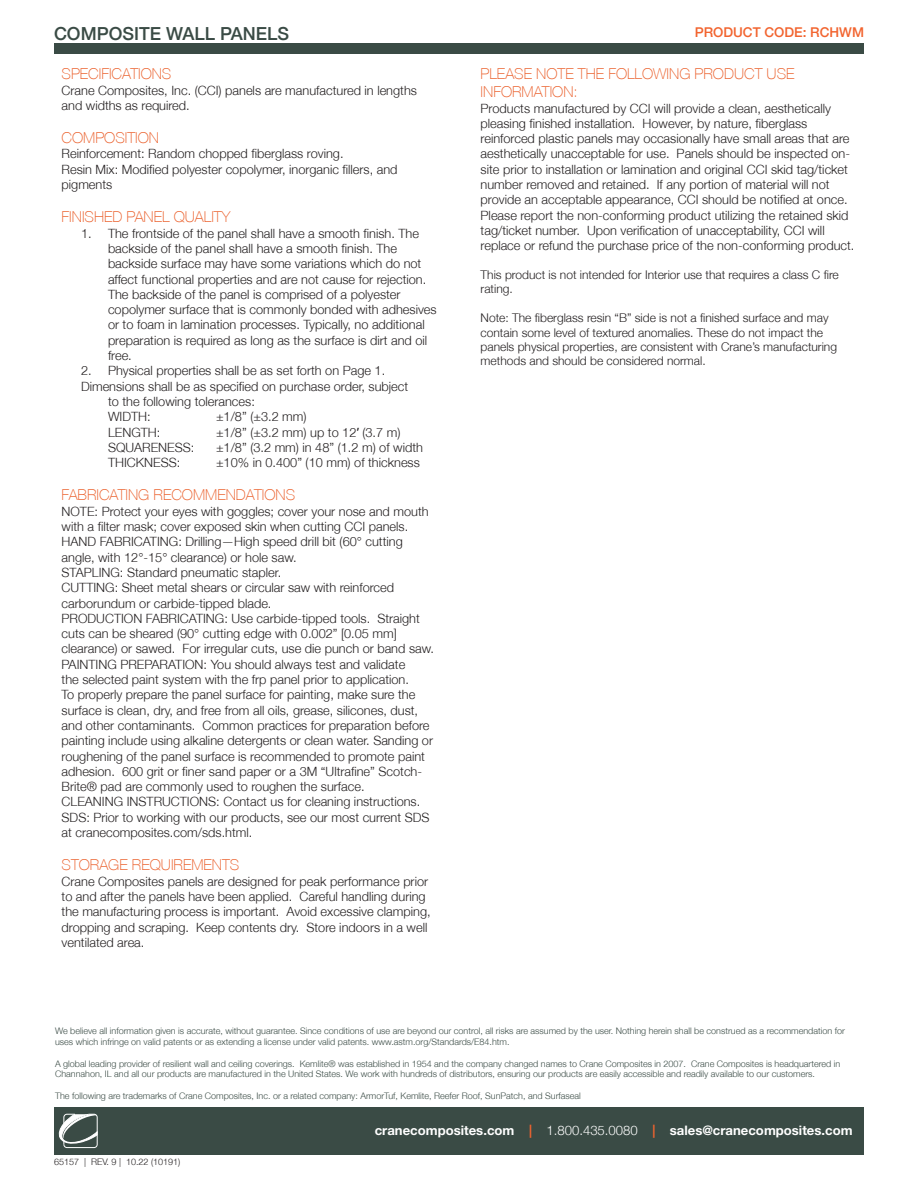
<style>
.page{position:relative;width:918px;height:1188px;background:#fff}
.page>*{position:absolute;margin:0;border:0;box-sizing:border-box;transform-origin:0 0}
.t1{font:500 18px "Helvetica Neue LT";color:#3a4b45}
.t2{font:100 15px/18px "Helvetica Neue LT";color:#ea5b25}
.t3{font:500 13.5px "Helvetica Neue LT";color:#f2642f}
.t4{font:700 13.2px "Helvetica Neue LT Std";color:#fff}
.t5{font:300 12.75px/15.3px "Helvetica Neue";color:#231f20}
.t6{font:300 12px/14.4px "Helvetica Neue";color:#231f20}
.t7{font:300 9px/10.8px "Helvetica Neue";color:#3a4b45}
.t8{font:300 9px "Helvetica Neue";color:#231f20}
.s1{font-family:"Arial";font-weight:400}
.s2{color:#f2642f}
.s3{font-family:"Helvetica Neue";font-weight:300}
</style>
<div class="page">
<div style="left:54px;top:1107px;width:810px;height:48px;background:#3a4b45"></div>
<svg style="left:58px;top:1113px;width:40px;height:35px"></svg>
<div style="left:54px;top:43px;width:810px;height:11px;background:#3a4b45"></div>
<p class="t1" style="left:54px;top:23px;width:237px">COMPOSITE WALL PANELS</p>
<p class="t3" style="left:695px;top:24px;width:171px">PRODUCT CODE: RCHWM</p>
<p class="t2" style="left:62px;top:65px;width:111px">SPECIFICATIONS</p>
<p class="t5" style="left:62px;top:82px;width:357px">Crane Composites, Inc. (CCI) panels are manufactured in lengths and widths as required.</p>
<p class="t2" style="left:62px;top:129px;width:99px">COMPOSITION</p>
<p class="t5" style="left:62px;top:146px;width:338px">Reinforcement: Random chopped fiberglass roving.<br>Resin Mix: Modified polyester copolymer, inorganic fillers, and pigments</p>
<p class="t2" style="left:62px;top:208px;width:170px">FINISHED PANEL QUALITY</p>
<p class="t5" style="left:108px;top:225px;width:330px;text-indent:-27px">1. The frontside of the panel shall have a smooth finish. The backside of the panel shall have a smooth finish. The backside surface may have some variations which do not affect functional properties and are not cause for rejection.<br>The backside of the panel is comprised of a polyester copolymer surface that is commonly bonded with adhesives or to foam in lamination processes. Typically, no additional preparation is required as long as the surface is dirt and oil free.</p>
<p class="t5" style="left:81px;top:363px;width:306px">2. Physical properties shall be as set forth on Page 1.</p>
<p class="t5" style="left:108px;top:378px;width:302px;text-indent:-27px">Dimensions shall be as specified on purchase order, subject to the following tolerances:<br>WIDTH:</p>
<p class="t5" style="left:216px;top:409px;width:92px">±1/8” (±3.2 mm)</p>
<p class="t5" style="left:108px;top:424px;width:54px">LENGTH:</p>
<p class="t5" style="left:216px;top:424px;width:186px">±1/8” (±3.2 mm) up to 12<span class="s1">′</span> (3.7 m)</p>
<p class="t5" style="left:108px;top:439px;width:88px">SQUARENESS:</p>
<p class="t5" style="left:216px;top:439px;width:208px">±1/8” (3.2 mm) in 48” (1.2 m) of width</p>
<p class="t5" style="left:108px;top:455px;width:74px">THICKNESS:</p>
<p class="t5" style="left:216px;top:455px;width:205px">±10% in 0.400” (10 mm) of thickness</p>
<p class="t2" style="left:62px;top:486px;width:235px">FABRICATING RECOMMENDATIONS</p>
<p class="t5" style="left:62px;top:503px;width:369px">NOTE: Protect your eyes with goggles; cover your nose and mouth with a filter mask; cover exposed skin when cutting CCI panels.</p>
<p class="t5" style="left:62px;top:534px;width:343px">HAND FABRICATING: Drilling—High speed drill bit (60° cutting angle, with 12°-15° clearance) or hole saw.</p>
<p class="t5" style="left:62px;top:565px;width:221px">STAPLING: Standard pneumatic stapler.</p>
<p class="t5" style="left:62px;top:580px;width:334px">CUTTING: Sheet metal shears or circular saw with reinforced carborundum or carbide-tipped blade.</p>
<p class="t5" style="left:62px;top:610px;width:374px">PRODUCTION FABRICATING: Use carbide-tipped tools. Straight cuts can be sheared (90° cutting edge with 0.002” [0.05 mm] clearance) or sawed. For irregular cuts, use die punch or band saw.</p>
<p class="t5" style="left:62px;top:656px;width:373px">PAINTING PREPARATION: You should always test and validate<br>the selected paint system with the frp panel prior to application.<br>To properly prepare the panel surface for painting, make sure the surface is clean, dry, and free from all oils, grease, silicones, dust, and other contaminants. Common practices for preparation before painting include using alkaline detergents or clean water. Sanding or roughening of the panel surface is recommended to promote paint adhesion. 600 grit or finer sand paper or a 3M “Ultrafine” Scotch-Brite® pad are commonly used to roughen the surface.</p>
<p class="t5" style="left:62px;top:794px;width:360px">CLEANING INSTRUCTIONS: Contact us for cleaning instructions.</p>
<p class="t5" style="left:62px;top:809px;width:369px">SDS: Prior to working with our products, see our most current SDS at cranecomposites.com/sds.html.</p>
<p class="t2" style="left:62px;top:856px;width:179px">STORAGE REQUIREMENTS</p>
<p class="t5" style="left:62px;top:873px;width:371px">Crane Composites panels are designed for peak performance prior to and after the panels have been applied. Careful handling during the manufacturing process is important. Avoid excessive clamping, dropping and scraping. Keep contents dry. Store indoors in a well ventilated area.</p>
<p class="t2" style="left:481px;top:65px;width:315px">PLEASE NOTE THE FOLLOWING PRODUCT USE<br>INFORMATION:</p>
<p class="t5" style="left:481px;top:100px;width:375px">Products manufactured by CCI will provide a clean, aesthetically pleasing finished installation. However, by nature, fiberglass reinforced plastic panels may occasionally have small areas that are aesthetically unacceptable for use. Panels should be inspected on&shy;site prior to installation or lamination and original CCI skid tag/ticket number removed and retained. If any portion of material will not provide an acceptable appearance, CCI should be notified at once.<br>Please report the non-conforming product utilizing the retained skid tag/ticket number. Upon verification of unacceptability, CCI will replace or refund the purchase price of the non-conforming product.</p>
<p class="t6" style="left:481px;top:267px;width:360px">This product is not intended for Interior use that requires a class C fire rating.</p>
<p class="t6" style="left:481px;top:311px;width:358px">Note: The fiberglass resin “B” side is not a finished surface and may contain some level of textured anomalies. These do not impact the panels physical properties, are consistent with Crane’s manufacturing methods and should be considered normal.</p>
<p class="t7" style="left:55px;top:1025px;width:791px">We believe all information given is accurate, without guarantee. Since conditions of use are beyond our control, all risks are assumed by the user. Nothing herein shall be construed as a recommendation for uses which infringe on valid patents or as extending a license under valid patents. www.astm.org/Standards/E84.htm.</p>
<p class="t7" style="left:55px;top:1058px;width:787px">A global leading provider of resilient wall and ceiling coverings. Kemlite® was established in 1954 and the company changed names to Crane Composites in 2007. Crane Composites is headquartered in<br>Channahon, IL and all our products are manufactured in the United States. We work with hundreds of distributors, ensuring our products are easily accessible and readily available to our customers.</p>
<p class="t7" style="left:55px;top:1090px;width:527px">The following are trademarks of Crane Composites, Inc. or a related company: ArmorTuf, Kemlite, Reefer Roof, SunPatch, and Surfaseal</p>
<p class="t8" style="left:54px;top:1157px;width:128px">65157 | REV. 9 | 10.22 (10191)</p>
<p class="t4" style="left:375px;top:1122px;width:479px">cranecomposites.com <span class="s2">|</span> <span class="s3">1.800.435.0080</span> <span class="s2">|</span> sales@cranecomposites.com</p>
</div>
